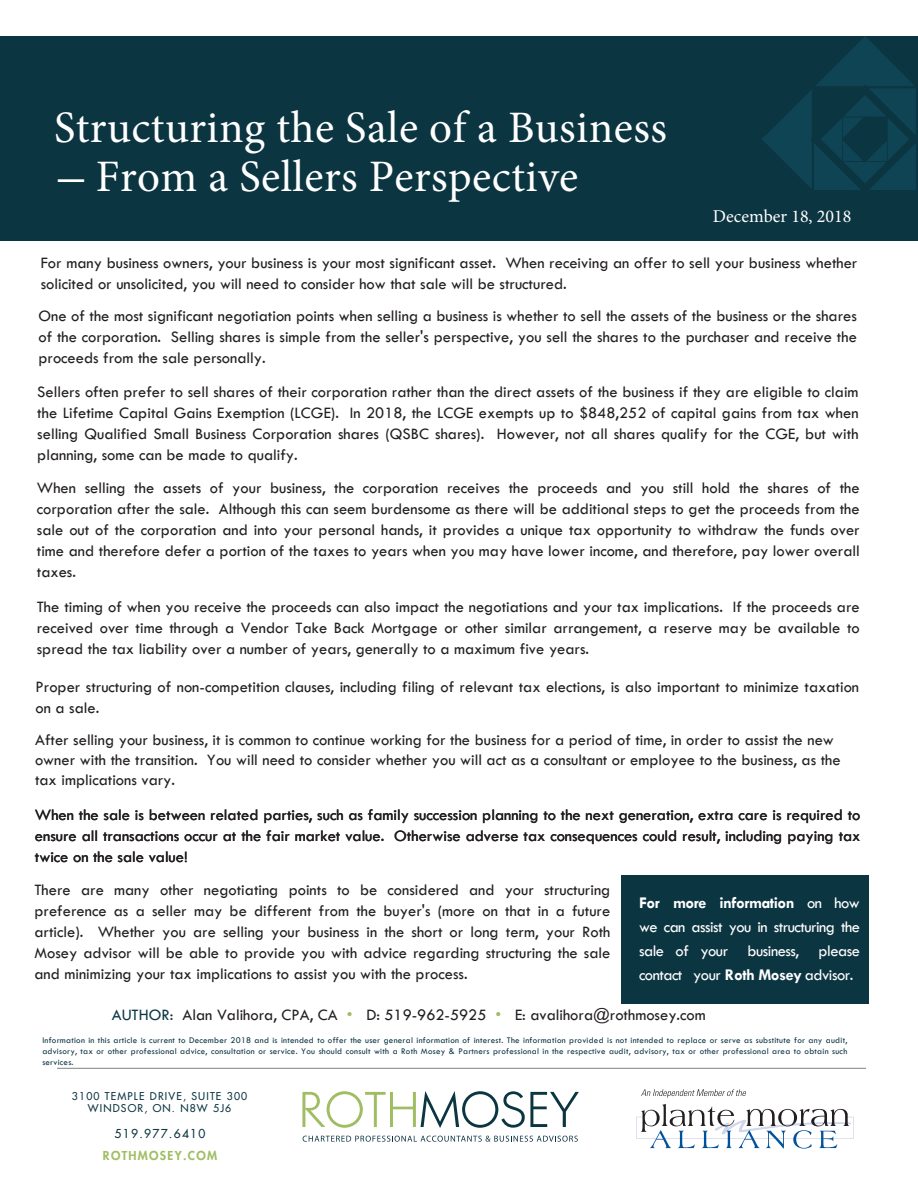
<style>
.page{position:relative;width:918px;height:1188px;background:#fff}
.page>*{position:absolute;margin:0;border:0;box-sizing:border-box;transform-origin:0 0}
.t1{font:45px "Minion Pro";letter-spacing:.01em;color:#fff}
.t2{font:18px "Minion Pro";color:#fff}
.t3{font:16.5px/21px "Tw Cen";color:#231f20;text-align:justify}
.t4{font:16.5px/24px "Tw Cen";letter-spacing:-.03em;color:#fff;text-align:justify}
.t5{font:16.5px "Tw Cen";color:#231f20}
.t6{font:800 12px/21.8px "Futura";letter-spacing:.11em;color:#a0bd63;text-align:center}
.t7{font:10.5px "Futura";letter-spacing:.11em;color:#0c3643}
.t8{font:9px/11.2px "Tw Cen";letter-spacing:.025em;color:#0c3643;text-align:justify}
.s1{font-family:"Futura Maxi CG Light"}
.s2{font-weight:700}
.s3{color:#0c3643}
.s4{font-style:inherit}
.s5{color:#a0bd63}
.s6{font-weight:400;color:#0c3643}
</style>
<div class="page">
<div style="left:0;top:36px;width:918px;height:204px;background:#0c3542"></div>
<svg style="left:762px;top:36px;width:154px;height:154px"></svg>
<svg style="left:302px;top:1091px;width:277px;height:37px"></svg>
<svg style="left:303px;top:1136px;width:275px;height:6px"></svg>
<hr style="left:57px;top:1068px;width:809px;height:1px;background:#808285">
<svg style="left:641px;top:1089px;width:105px;height:9px"></svg>
<svg style="left:636px;top:1104px;width:218px;height:45px"></svg>
<div style="left:622px;top:876px;width:247px;height:128px;background:#0c3542"></div>
<p class="t1" style="left:54px;top:98px;width:614px">Structuring the Sale of a Business</p>
<p class="t1" style="left:56px;top:147px;width:524px"><span class="s1">–</span> From a Sellers Perspective</p>
<p class="t2" style="left:713px;top:204px;width:140px">December 18, 2018</p>
<p class="t3" style="left:41px;top:253px;width:818px">For many business owners, your business is your most significant asset. When receiving an offer to sell your business whether solicited or unsolicited, you will need to consider how that sale will be structured.</p>
<p class="t3" style="left:38px;top:305px;width:820px">One of the most significant negotiation points when selling a business is whether to sell the assets of the business or the shares of the corporation. Selling shares is simple from the seller's perspective, you sell the shares to the purchaser and receive the proceeds from the sale personally.</p>
<p class="t3" style="left:37px;top:381px;width:823px">Sellers often prefer to sell shares of their corporation rather than the direct assets of the business if they are eligible to claim the Lifetime Capital Gains Exemption (LCGE). In 2018, the LCGE exempts up to $848,252 of capital gains from tax when selling Qualified Small Business Corporation shares (QSBC shares). However, not all shares qualify for the CGE, but with planning, some can be made to qualify.</p>
<p class="t3" style="left:37px;top:478px;width:824px">When selling the assets of your business, the corporation receives the proceeds and you still hold the shares of the corporation after the sale. Although this can seem burdensome as there will be additional steps to get the proceeds from the sale out of the corporation and into your personal hands, it provides a unique tax opportunity to withdraw the funds over time and therefore defer a portion of the taxes to years when you may have lower income, and therefore, pay lower overall taxes.</p>
<p class="t3" style="left:37px;top:597px;width:824px">The timing of when you receive the proceeds can also impact the negotiations and your tax implications. If the proceeds are received over time through a Vendor Take Back Mortgage or other similar arrangement, a reserve may be available to spread the tax liability over a number of years, generally to a maximum five years.</p>
<p class="t3" style="left:36px;top:676px;width:825px">Proper structuring of non-competition clauses, including filing of relevant tax elections, is also important to minimize taxation on a sale.</p>
<p class="t3" style="left:35px;top:730px;width:807px;line-height:19.8px;text-align:left">After selling your business, it is common to continue working for the business for a period of time, in order to assist the new owner with the transition. You will need to consider whether you will act as a consultant or employee to the business, as the tax implications vary.</p>
<p class="t3" style="left:35px;top:804px;width:827px">When the sale is between related parties, such as family succession planning to the next generation, extra care is required to ensure all transactions occur at the fair market value. Otherwise adverse tax consequences could result, including paying tax twice on the sale value!</p>
<p class="t4" style="left:639px;top:891px;width:222px"><span class="s2">For more information</span> on how we can assist you in structuring the sale of your business, please contact your <span class="s2">Roth Mosey</span> advisor.</p>
<p class="t5" style="left:112px;top:1005px;width:596px"><span class="s3">AUTHOR:</span> <span class="s4">Alan Valihora</span>, CPA, CA <span class="s5">•</span> D: 519-962-<span class="s4">5925</span> <span class="s5">•</span> E: <span class="s4">avalihora</span>@rothmosey.com</p>
<p class="t8" style="left:42px;top:1034px;width:806px">Information in this article is current to December 2018 and is intended to offer the user general information of interest. The information provided is not intended to replace or serve as substitute for any audit, advisory, tax or other professional advice, consultation or service. You should consult with a Roth Mosey &amp; Partners professional in the respective audit, advisory, tax or other professional area to obtain such services.</p>
<p class="t3" style="left:34px;top:879px;width:577px">There are many other negotiating points to be considered and your structuring preference as a seller may be different from the buyer's (more on that in a future article). Whether you are selling your business in the short or long term, your Roth Mosey advisor will be able to provide you with advice regarding structuring the sale and minimizing your tax implications to assist you with the process.</p>
<p class="t7" style="left:72px;top:1090px;width:177px">3100 TEMPLE DRIVE, SUITE 300</p>
<p class="t7" style="left:88px;top:1102px;width:145px">WINDSOR, ON. N8W 5J6</p>
<p class="t6" style="left:103px;top:1123px;width:116px"><span class="s6">519.977.6410<br></span>ROTHMOSEY.COM</p>
</div>
